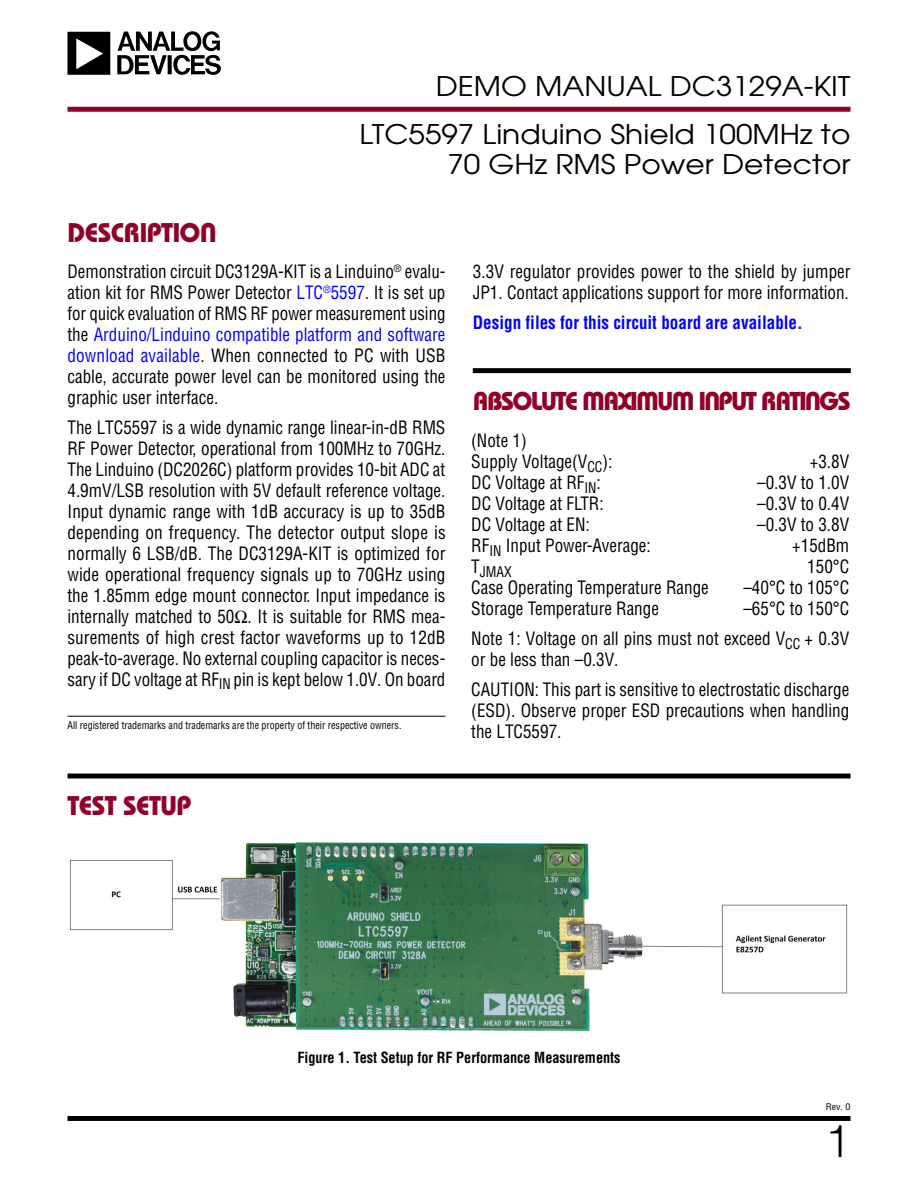
<style>
.page{position:relative;width:918px;height:1188px;background:#fff}
.page>*{position:absolute;margin:0;border:0;box-sizing:border-box;transform-origin:0 0}
.t1{font:300 45px "Helvetica";color:#000}
.t2{font:27px/30px "Avant Garde";color:#000;text-align:right;scale:1.1 1}
.t3{font:27px "Linear Bauhaus";letter-spacing:-.02em;color:#910028}
.t4{font:25.8px "Linear Bauhaus";letter-spacing:-.06em;color:#910028}
.t5{font:18px/21px "Linear Helv Cond";color:#000;scale:.95 1}
.t6{font:700 18px "Linear Helv Cond";color:#00f;scale:.95 1}
.t7{font:700 15px "Linear Helv Cond";color:#000;scale:.95 1}
.t8{font:14.4px "Linear Helv Cond";color:#000;scale:.95 1}
.t9{font:10.5px "Linear Helv Cond";color:#000;scale:.95 1}
.t10{font:9px "Linear Helv Cond";color:#000;scale:1.1 1}
.s1{color:#00f}
</style>
<div class="page">
<div style="left:68px;top:1116px;width:782px;height:5px;background:#000"></div>
<svg style="left:67px;top:106px;width:784px;height:2px"></svg>
<div style="left:68px;top:107px;width:782px;height:5px;background:#900028"></div>
<svg style="left:68px;top:31px;width:153px;height:44px"></svg>
<hr style="left:68px;top:716px;width:378px;height:1px;background:#000">
<hr style="left:68px;top:774px;width:782px;height:4px;background:#000">
<div style="left:473px;top:368px;width:378px;height:5px;background:#000"></div>
<img style="left:70px;top:842px;width:778px;height:190px">
<h2 class="t2" style="left:436px;top:70px;width:379px">DEMO MANUAL DC3129A-KIT</h2>
<h2 class="t3" style="left:68px;top:216px;width:151px">DESCRIPTION</h2>
<h2 class="t2" style="left:359px;top:118px;width:448px">LTC5597 Linduino Shield 100MHz to<br>70 GHz RMS Power Detector</h2>
<p class="t5" style="left:68px;top:260px;width:399px;text-align:justify">Demonstration circuit DC3129A-KIT is a Linduino<sup>®</sup> evalu&shy;ation kit for RMS Power Detector <span class="s1">LTC</span><sup>®</sup><span class="s1">5597</span>. It is set up for quick evaluation of RMS RF power measurement using the <span class="s1">Arduino/Linduino compatible platform and software download available</span>. When connected to PC with USB cable, accurate power level can be monitored using the graphic user interface.</p>
<p class="t5" style="left:68px;top:416px;width:400px;text-align:justify">The LTC5597 is a wide dynamic range linear-in-dB RMS RF Power Detector, operational from 100MHz to 70GHz.<br>The Linduino (DC2026C) platform provides 10-bit ADC at 4.9mV/LSB resolution with 5V default reference voltage.<br>Input dynamic range with 1dB accuracy is up to 35dB depending on frequency. The detector output slope is normally 6 LSB/dB. The DC3129A-KIT is optimized for wide operational frequency signals up to 70GHz using the 1.85mm edge mount connector. Input impedance is internally matched to 50Ω. It is suitable for RMS mea&shy;surements of high crest factor waveforms up to 12dB peak-to-average. No external coupling capacitor is neces&shy;sary if DC voltage at RF<sub>IN</sub> pin is kept below 1.0V. On board</p>
<p class="t9" style="left:68px;top:719px;width:353px">All registered trademarks and trademarks are the property of their respective owners.</p>
<h2 class="t3" style="left:68px;top:789px;width:126px">TEST SETUP</h2>
<p class="t5" style="left:473px;top:260px;width:399px">3.3V regulator provides power to the shield by jumper<br>JP1. Contact applications support for more information.</p>
<p class="t6" style="left:473px;top:311px;width:349px">Design files for this circuit board are available.</p>
<h3 class="t4" style="left:473px;top:385px;width:379px">ABSOLUTE MAXIMUM INPUT RATINGS</h3>
<p class="t5" style="left:471px;top:430px;width:150px">(Note 1)<br>Supply Voltage(V<sub>CC</sub>):</p>
<p class="t5" style="left:810px;top:451px;width:43px">+3.8V</p>
<p class="t5" style="left:471px;top:472px;width:138px">DC Voltage at RF<sub>IN</sub>:</p>
<p class="t5" style="left:757px;top:472px;width:99px">–0.3V to 1.0V</p>
<p class="t5" style="left:471px;top:493px;width:141px">DC Voltage at FLTR:</p>
<p class="t5" style="left:757px;top:493px;width:99px">–0.3V to 0.4V</p>
<p class="t5" style="left:471px;top:514px;width:126px">DC Voltage at EN:</p>
<p class="t5" style="left:757px;top:514px;width:99px">–0.3V to 3.8V</p>
<p class="t5" style="left:471px;top:535px;width:190px">RF<sub>IN</sub> Input Power-Average:</p>
<p class="t5" style="left:792px;top:535px;width:62px">+15dBm</p>
<p class="t8" style="left:471px;top:562px;width:44px"><sup>T</sup>JMAX</p>
<p class="t5" style="left:807px;top:556px;width:46px">150°C</p>
<p class="t5" style="left:471px;top:577px;width:252px">Case Operating Temperature Range</p>
<p class="t5" style="left:743px;top:577px;width:113px">–40°C to 105°C</p>
<p class="t5" style="left:471px;top:598px;width:199px">Storage Temperature Range</p>
<p class="t5" style="left:471px;top:593px;width:399px;line-height:30px;text-align:right">–65°C to 150°C<br>Note 1: Voltage on all pins must not exceed V<sub>CC</sub> + 0.3V</p>
<p class="t5" style="left:471px;top:644px;width:399px;line-height:30px">or be less than –0.3V.<br>CAUTION: This part is sensitive to electrostatic discharge</p>
<p class="t5" style="left:471px;top:700px;width:399px">(ESD). Observe proper ESD precautions when handling the LTC5597.</p>
<p class="t7" style="left:297px;top:1048px;width:342px">Figure 1. Test Setup for RF Performance Measurements</p>
<p class="t10" style="left:826px;top:1102px;width:24px">Rev. 0</p>
<h1 class="t1" style="left:825px;top:1113px;width:27px">1</h1>
</div>
